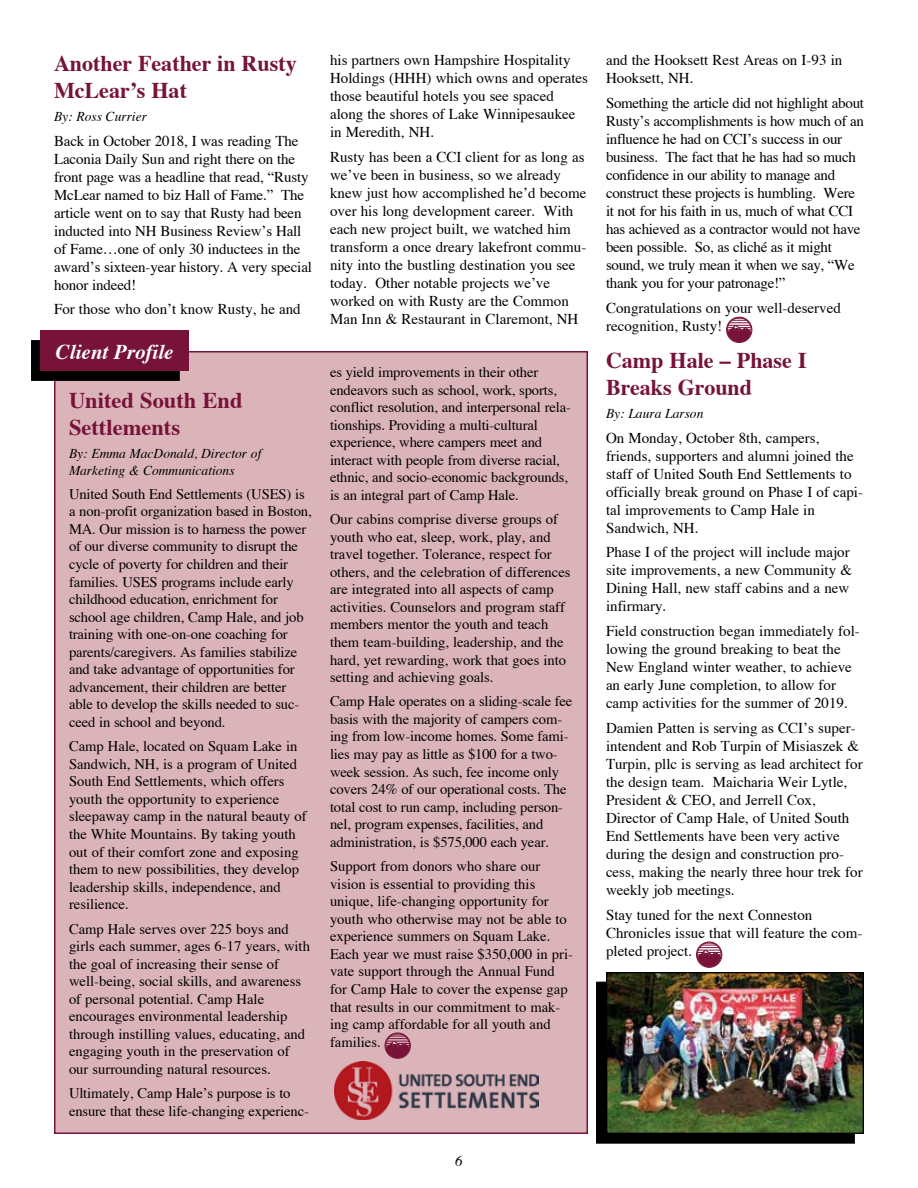
<style>
.page{position:relative;width:918px;height:1188px;background:#fff}
.page>*{position:absolute;margin:0;border:0;box-sizing:border-box;transform-origin:0 0}
.t1{font:700 22.5px/27px "Times";color:#771239}
.t2{font:italic 700 21px "Times";color:#fff}
.t3{font:15px/18px "Times";color:#000}
.t4{font:15px/18px "Times";letter-spacing:-.02em;color:#000}
.t5{font:italic 15px "Times";color:#000}
.t6{font:14.7px/17.5px "Times";color:#000}
.t7{font:italic 13.5px/16.2px "Times";color:#000}
</style>
<div class="page">
<div style="left:726px;top:317px;width:26px;height:26px;border:1px solid #771239;border-radius:50%"></div>
<svg style="left:727px;top:318px;width:24px;height:24px"></svg>
<div style="left:696px;top:942px;width:26px;height:26px;border:1px solid #771239;border-radius:50%"></div>
<svg style="left:697px;top:943px;width:24px;height:24px"></svg>
<div style="left:55px;top:352px;width:532px;height:781px;background:#dbb4ba"></div>
<div style="left:385px;top:1033px;width:26px;height:26px;border:1px solid #771239;border-radius:50%"></div>
<svg style="left:386px;top:1034px;width:24px;height:24px"></svg>
<div style="left:31px;top:340px;width:149px;height:41px;background:#000"></div>
<div style="left:40px;top:331px;width:149px;height:40px;background:#771239"></div>
<div style="left:596px;top:981px;width:259px;height:163px;background:#000"></div>
<img style="left:608px;top:974px;width:254px;height:158px">
<div style="left:606px;top:972px;width:258px;height:162px;border:1px solid #000"></div>
<img style="left:335px;top:1061px;width:204px;height:58px">
<h1 class="t1" style="left:54px;top:47px;width:244px">Another Feather in Rusty<br>McLear’s Hat</h1>
<p class="t7" style="left:54px;top:107px;width:94px">By: Ross Currier</p>
<p class="t3" style="left:54px;top:131px;width:260px">Back in October 2018, I was reading The Laconia Daily Sun and right there on the front page was a headline that read, “Rusty McLear named to biz Hall of Fame.” The article went on to say that Rusty had been inducted into NH Business Review’s Hall of Fame…one of only 30 inductees in the award’s sixteen-year history. A very special honor indeed!</p>
<p class="t3" style="left:54px;top:300px;width:248px">For those who don’t know Rusty, he and</p>
<h2 class="t2" style="left:56px;top:332px;width:119px">Client Profile</h2>
<h1 class="t1" style="left:69px;top:385px;width:175px">United South End<br>Settlements</h1>
<p class="t7" style="left:69px;top:445px;width:194px">By: Emma MacDonald, Director of<br>Marketing &amp; Communications</p>
<p class="t6" style="left:69px;top:485px;width:244px">United South End Settlements (USES) is a non-profit organization based in Boston, MA. Our mission is to harness the power of our diverse community to disrupt the cycle of poverty for children and their families. USES programs include early childhood education, enrichment for school age children, Camp Hale, and job training with one-on-one coaching for parents/caregivers. As families stabilize and take advantage of opportunities for advancement, their children are better able to develop the skills needed to suc&shy;ceed in school and beyond.</p>
<p class="t6" style="left:69px;top:737px;width:239px">Camp Hale, located on Squam Lake in Sandwich, NH, is a program of United South End Settlements, which offers youth the opportunity to experience sleepaway camp in the natural beauty of the White Mountains. By taking youth out of their comfort zone and exposing them to new possibilities, they develop leadership skills, independence, and resilience.</p>
<p class="t6" style="left:69px;top:920px;width:243px">Camp Hale serves over 225 boys and girls each summer, ages 6-17 years, with the goal of increasing their sense of well-being, social skills, and awareness of personal potential. Camp Hale encourages environmental leadership through instilling values, educating, and engaging youth in the preservation of our surrounding natural resources.</p>
<p class="t6" style="left:69px;top:1084px;width:241px">Ultimately, Camp Hale’s purpose is to ensure that these life-changing experienc-</p>
<p class="t3" style="left:330px;top:51px;width:259px">his partners own Hampshire Hospitality Holdings (HHH) which owns and operates those beautiful hotels you see spaced along the shores of Lake Winnipesaukee in Meredith, NH.</p>
<p class="t3" style="left:330px;top:148px;width:258px">Rusty has been a CCI client for as long as we’ve been in business, so we already knew just how accomplished he’d become over his long development career. With each new project built, we watched him transform a once dreary lakefront commu&shy;nity into the bustling destination you see today. Other notable projects we’ve worked on with Rusty are the Common Man Inn &amp; Restaurant in Claremont, NH</p>
<p class="t6" style="left:330px;top:363px;width:242px">es yield improvements in their other endeavors such as school, work, sports, conflict resolution, and interpersonal rela&shy;tionships. Providing a multi-cultural experience, where campers meet and interact with people from diverse racial, ethnic, and socio-economic backgrounds, is an integral part of Camp Hale.</p>
<p class="t6" style="left:330px;top:510px;width:242px">Our cabins comprise diverse groups of youth who eat, sleep, work, play, and travel together. Tolerance, respect for others, and the celebration of differences are integrated into all aspects of camp activities. Counselors and program staff members mentor the youth and teach them team-building, leadership, and the hard, yet rewarding, work that goes into setting and achieving goals.</p>
<p class="t6" style="left:330px;top:692px;width:244px">Camp Hale operates on a sliding-scale fee basis with the majority of campers com&shy;ing from low-income homes. Some fami&shy;lies may pay as little as $100 for a two&shy;week session. As such, fee income only covers 24% of our operational costs. The total cost to run camp, including person&shy;nel, program expenses, facilities, and administration, is $575,000 each year.</p>
<p class="t6" style="left:330px;top:857px;width:245px">Support from donors who share our vision is essential to providing this unique, life-changing opportunity for youth who otherwise may not be able to experience summers on Squam Lake.<br>Each year we must raise $350,000 in pri&shy;vate support through the Annual Fund for Camp Hale to cover the expense gap that results in our commitment to mak&shy;ing camp affordable for all youth and families.</p>
<p class="t5" style="left:455px;top:1148px;width:9px">6</p>
<p class="t3" style="left:606px;top:51px;width:238px">and the Hooksett Rest Areas on I-93 in<br>Hooksett, NH.</p>
<p class="t4" style="left:606px;top:94px;width:260px">Something the article did not highlight about Rusty’s accomplishments is how much of an influence he had on CCI’s success in our business. The fact that he has had so much confidence in our ability to manage and construct these projects is humbling. Were it not for his faith in us, much of what CCI has achieved as a contractor would not have been possible. So, as cliché as it might sound, we truly mean it when we say, “We thank you for your patronage!”</p>
<p class="t3" style="left:606px;top:298px;width:236px">Congratulations on your well-deserved recognition, Rusty!</p>
<h1 class="t1" style="left:606px;top:344px;width:202px">Camp Hale – Phase I<br>Breaks Ground</h1>
<p class="t7" style="left:606px;top:404px;width:99px">By: Laura Larson</p>
<p class="t3" style="left:606px;top:428px;width:259px">On Monday, October 8th, campers, friends, supporters and alumni joined the staff of United South End Settlements to officially break ground on Phase I of capi&shy;tal improvements to Camp Hale in Sandwich, NH.</p>
<p class="t3" style="left:606px;top:543px;width:248px">Phase I of the project will include major site improvements, a new Community &amp;<br>Dining Hall, new staff cabins and a new infirmary.</p>
<p class="t3" style="left:606px;top:622px;width:255px">Field construction began immediately fol&shy;lowing the ground breaking to beat the New England winter weather, to achieve an early June completion, to allow for camp activities for the summer of 2019.</p>
<p class="t3" style="left:606px;top:719px;width:258px">Damien Patten is serving as CCI’s super&shy;intendent and Rob Turpin of Misiaszek &amp; Turpin, pllc is serving as lead architect for the design team. Maicharia Weir Lytle, President &amp; CEO, and Jerrell Cox, Director of Camp Hale, of United South End Settlements have been very active during the design and construction pro&shy;cess, making the nearly three hour trek for weekly job meetings.</p>
<p class="t3" style="left:606px;top:905px;width:258px">Stay tuned for the next Conneston<br>Chronicles issue that will feature the com&shy;pleted project.</p>
</div>
